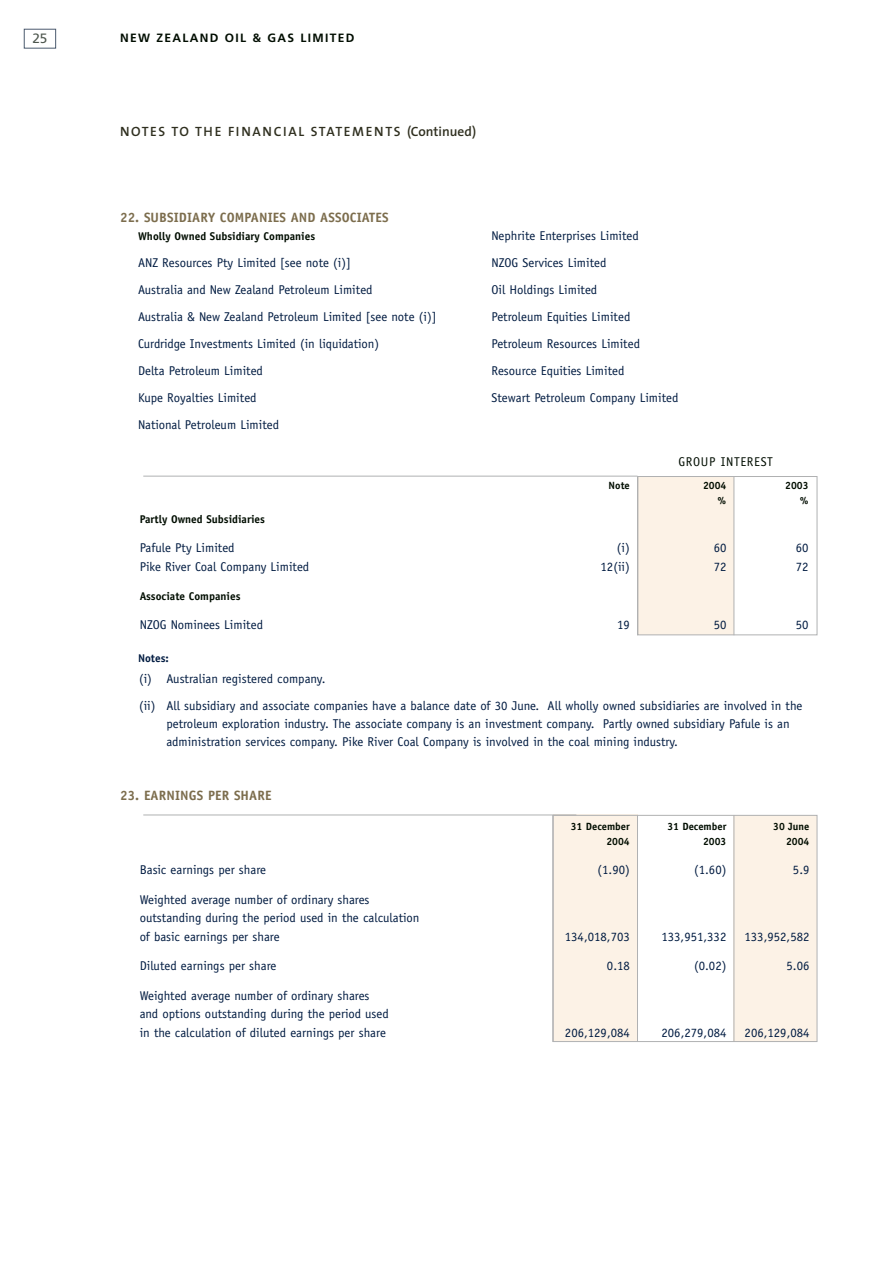
<style>
.page{position:relative;width:893px;height:1263px;background:#fff}
.page>*{position:absolute;margin:0;border:0;box-sizing:border-box;transform-origin:0 0}
.t1{font:700 13.5px "Officina Sans";letter-spacing:.01em;color:#7c6d4d}
.t2{font:600 13.5px "The Sans";letter-spacing:.11em;color:#2f2f1f}
.t3{font:13.5px "Frutiger";color:#4d564d}
.t4{font:12.75px/27px "Officina Sans";color:#001b41}
.t5{font:12.75px "Officina Sans";letter-spacing:.05em;color:#010d00}
.t6{font:700 12px "Frutiger";letter-spacing:.11em;color:#010d00}
.t7{font:700 11.25px "Officina Sans";color:#010d00}
.t8{font:700 11.25px "Officina Sans";color:#001b41}
.t9{font:700 10.5px "Officina Sans";color:#010d00}
</style>
<div class="page">
<div style="left:24px;top:29px;width:32px;height:19px;border:1px solid #4b5a6e"></div>
<div style="left:553px;top:814px;width:84px;height:227px;background:#fcf2e6"></div>
<div style="left:734px;top:815px;width:83px;height:227px;background:#fcf2e6"></div>
<hr style="left:143px;top:814px;width:433px;height:1px;background:#b0b1b2">
<div style="left:553px;top:815px;width:264px;height:227px;border:1px solid #b0b1b2"></div>
<hr style="left:734px;top:815px;width:1px;height:227px;background:#b0b1b2">
<hr style="left:637px;top:815px;width:1px;height:227px;background:#b0b1b2">
<hr style="left:552px;top:815px;width:1px;height:227px;background:#b0b1b2">
<div style="left:637px;top:476px;width:97px;height:159px;background:#fcf2e6"></div>
<hr style="left:143px;top:476px;width:494px;height:1px;background:#b0b1b2">
<div style="left:637px;top:476px;width:180px;height:159px;border:1px solid #b0b1b2"></div>
<hr style="left:734px;top:476px;width:1px;height:159px;background:#b0b1b2">
<hr style="left:637px;top:476px;width:1px;height:159px;background:#b0b1b2">
<p class="t3" style="left:32px;top:32px;width:17px">25</p>
<p class="t6" style="left:120px;top:33px;width:236px">NEW ZEALAND OIL &amp; GAS LIMITED</p>
<p class="t2" style="left:120px;top:126px;width:358px">NOTES TO THE FINANCIAL STATEMENTS (Continued)</p>
<p class="t1" style="left:120px;top:213px;width:270px">22. SUBSIDIARY COMPANIES AND ASSOCIATES</p>
<p class="t7" style="left:138px;top:232px;width:179px">Wholly Owned Subsidiary Companies</p>
<p class="t4" style="left:138px;top:251px;width:300px">ANZ Resources Pty Limited [see note (i)]<br>Australia and New Zealand Petroleum Limited<br>Australia &amp; New Zealand Petroleum Limited [see note (i)] Curdridge Investments Limited (in liquidation)<br>Delta Petroleum Limited<br>Kupe Royalties Limited<br>National Petroleum Limited</p>
<p class="t4" style="left:491px;top:223px;width:189px">Nephrite Enterprises Limited<br>NZOG Services Limited<br>Oil Holdings Limited<br>Petroleum Equities Limited<br>Petroleum Resources Limited<br>Resource Equities Limited<br>Stewart Petroleum Company Limited</p>
<p class="t5" style="left:678px;top:457px;width:96px">GROUP INTEREST</p>
<p class="t9" style="left:609px;top:481px;width:23px">Note</p>
<p class="t9" style="left:703px;top:481px;width:25px">2004</p>
<p class="t9" style="left:785px;top:481px;width:25px">2003</p>
<p class="t9" style="left:718px;top:496px;width:10px">%</p>
<p class="t9" style="left:800px;top:496px;width:10px">%</p>
<p class="t7" style="left:140px;top:515px;width:127px">Partly Owned Subsidiaries</p>
<p class="t4" style="left:140px;top:535px;width:96px">Pafule Pty Limited</p>
<p class="t4" style="left:617px;top:535px;width:14px">(i)</p>
<p class="t4" style="left:714px;top:535px;width:14px">60</p>
<p class="t4" style="left:796px;top:535px;width:14px">60</p>
<p class="t4" style="left:140px;top:554px;width:171px">Pike River Coal Company Limited</p>
<p class="t4" style="left:601px;top:554px;width:31px">12(ii)</p>
<p class="t4" style="left:714px;top:554px;width:14px">72</p>
<p class="t4" style="left:796px;top:554px;width:14px">72</p>
<p class="t7" style="left:140px;top:592px;width:102px">Associate Companies</p>
<p class="t4" style="left:140px;top:612px;width:125px">NZOG Nominees Limited</p>
<p class="t4" style="left:617px;top:612px;width:14px">19</p>
<p class="t4" style="left:714px;top:612px;width:14px">50</p>
<p class="t4" style="left:796px;top:612px;width:14px">50</p>
<p class="t8" style="left:138px;top:654px;width:32px">Notes:</p>
<p class="t4" style="left:139px;top:666px;width:665px">(i) Australian registered company.<br>(ii) All subsidiary and associate companies have a balance date of 30 June. All wholly owned subsidiaries are involved in the</p>
<p class="t4" style="left:166px;top:716px;width:625px;line-height:18px">petroleum exploration industry. The associate company is an investment company. Partly owned subsidiary Pafule is an administration services company. Pike River Coal Company is involved in the coal mining industry.</p>
<p class="t1" style="left:120px;top:790px;width:153px">23. EARNINGS PER SHARE</p>
<p class="t9" style="left:571px;top:823px;width:61px">31 December</p>
<p class="t9" style="left:667px;top:823px;width:61px">31 December</p>
<p class="t9" style="left:773px;top:823px;width:38px">30 June</p>
<p class="t9" style="left:606px;top:838px;width:25px">2004</p>
<p class="t9" style="left:703px;top:838px;width:25px">2003</p>
<p class="t9" style="left:786px;top:838px;width:25px">2004</p>
<p class="t4" style="left:140px;top:858px;width:128px">Basic earnings per share</p>
<p class="t4" style="left:597px;top:858px;width:34px">(1.90)</p>
<p class="t4" style="left:694px;top:858px;width:34px">(1.60)</p>
<p class="t4" style="left:793px;top:858px;width:18px">5.9</p>
<p class="t4" style="left:140px;top:891px;width:281px;line-height:18.8px">Weighted average number of ordinary shares outstanding during the period used in the calculation of basic earnings per share</p>
<p class="t4" style="left:565px;top:924px;width:66px">134,018,703</p>
<p class="t4" style="left:661px;top:924px;width:66px">133,951,332</p>
<p class="t4" style="left:744px;top:924px;width:66px">133,952,582</p>
<p class="t4" style="left:140px;top:954px;width:138px">Diluted earnings per share</p>
<p class="t4" style="left:607px;top:954px;width:24px">0.18</p>
<p class="t4" style="left:694px;top:954px;width:34px">(0.02)</p>
<p class="t4" style="left:787px;top:954px;width:24px">5.06</p>
<p class="t4" style="left:140px;top:987px;width:251px;line-height:18.8px">Weighted average number of ordinary shares and options outstanding during the period used in the calculation of diluted earnings per share</p>
<p class="t4" style="left:565px;top:1020px;width:66px">206,129,084</p>
<p class="t4" style="left:661px;top:1020px;width:66px">206,279,084</p>
<p class="t4" style="left:745px;top:1020px;width:66px">206,129,084</p>
</div>
